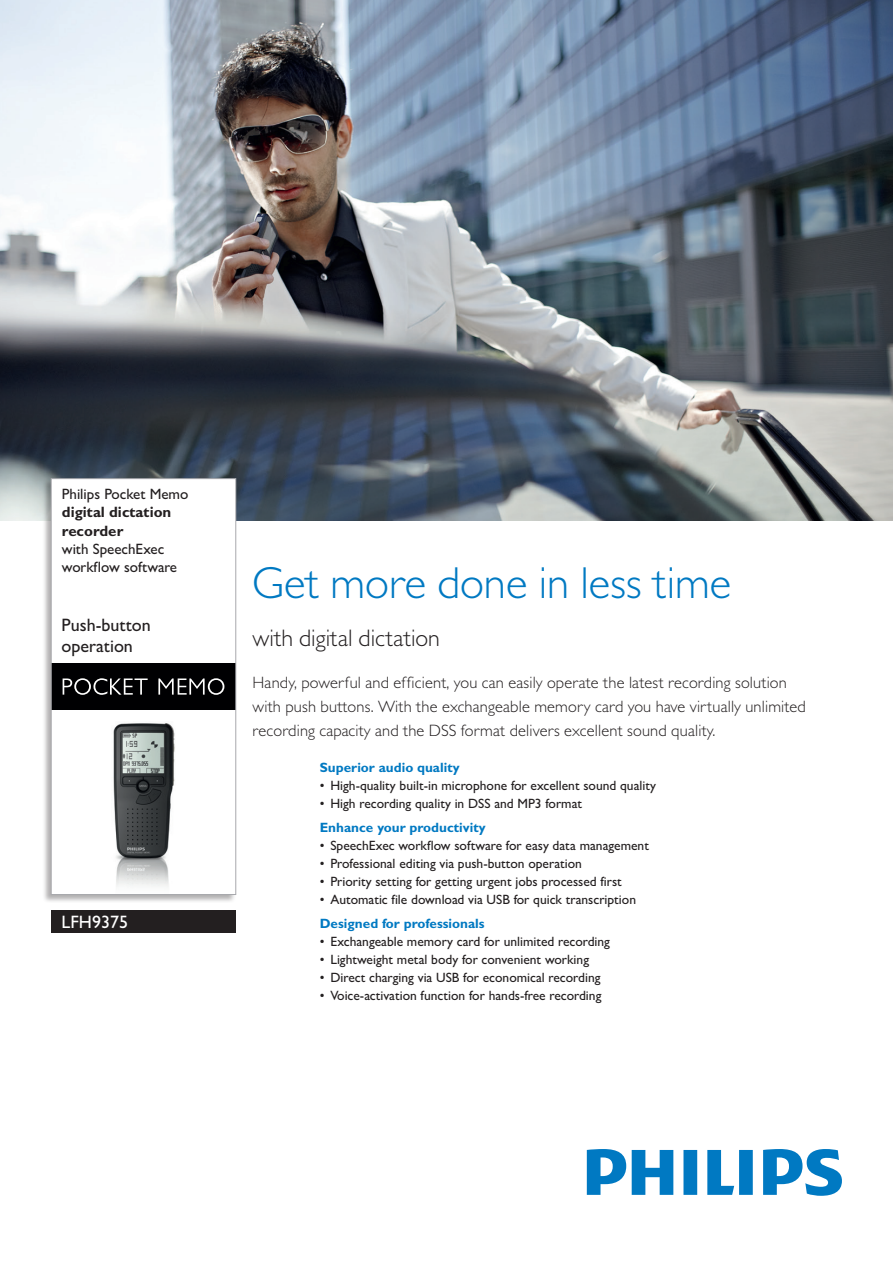
<style>
.page{position:relative;width:893px;height:1263px;background:#fff}
.page>*{position:absolute;margin:0;border:0;box-sizing:border-box;transform-origin:0 0}
.Textblock_header{font:300 45px "Gill Sans MT Pro";color:#0079c2}
.Subheader{font:300 24px "Gill Sans MT Pro";color:#231f20}
.Version_1_long_text{font:500 18px/21.6px "Gill Sans MT Pro";color:#231f20}
.CNT{font:500 18px "Gill Sans MT Pro";color:#fff}
.Textblock{font:300 16.5px/24px "Gill Sans MT Pro";letter-spacing:.01em;color:#231f20}
.Branded_feature{font:500 15px/18px "Gill Sans MT Pro";color:#231f20}
.Descriptor{font:700 15px/18px "Gill Sans MT Pro";color:#231f20}
.Product_name{font:500 15px "Gill Sans MT Pro";color:#231f20}
.t1{font:500 13.5px "Gill Sans MT Pro";color:#231f20}
.Key_benefit_area_nam{font:700 13.5px "Gill Sans MT Pro";color:#0079c2}
</style>
<div class="page">
<img style="left:0;top:0;width:893px;height:520px">
<svg style="left:587px;top:1149px;width:255px;height:47px"></svg>
<div style="left:42px;top:478px;width:194px;height:425px;background:#231f20;opacity:.35"></div>
<div style="left:51px;top:479px;width:185px;height:415px;background:#fff"></div>
<div style="left:51px;top:663px;width:185px;height:47px;background:#000002"></div>
<svg style="left:63px;top:678px;width:85px;height:17px"></svg>
<svg style="left:158px;top:678px;width:66px;height:17px"></svg>
<div style="left:51px;top:910px;width:185px;height:23px;background:#231f20"></div>
<img style="left:113px;top:723px;width:62px;height:164px">
<div style="left:51px;top:478px;width:185px;height:417px;border:1px solid #a8a9ad"></div>
<p class="Product_name" style="left:62px;top:485px;width:128px">Philips Pocket Memo</p>
<p class="Descriptor" style="left:62px;top:503px;width:111px">digital dictation recorder</p>
<p class="Branded_feature" style="left:62px;top:539px;width:117px">with SpeechExec workflow software</p>
<p class="Version_1_long_text" style="left:62px;top:614px;width:91px">Push-button operation</p>
<p class="CNT" style="left:62px;top:911px;width:68px">LFH9375</p>
<p class="Textblock_header" style="left:253px;top:556px;width:480px">Get more done in less time</p>
<p class="Subheader" style="left:253px;top:623px;width:189px">with digital dictation</p>
<p class="Textblock" style="left:253px;top:670px;width:555px">Handy, powerful and efficient, you can easily operate the latest recording solution with push buttons. With the exchangeable memory card you have virtually unlimited recording capacity and the DSS format delivers excellent sound quality.</p>
<p class="Key_benefit_area_nam" style="left:320px;top:759px;width:141px">Superior audio quality</p>
<p class="t1" style="left:320px;top:777px;width:338px">• High-quality built-in microphone for excellent sound quality</p>
<p class="t1" style="left:320px;top:795px;width:264px">• High recording quality in DSS and MP3 format</p>
<p class="Key_benefit_area_nam" style="left:320px;top:819px;width:168px">Enhance your productivity</p>
<p class="t1" style="left:320px;top:837px;width:331px">• SpeechExec workflow software for easy data management</p>
<p class="t1" style="left:320px;top:855px;width:264px">• Professional editing via push-button operation</p>
<p class="t1" style="left:320px;top:873px;width:304px">• Priority setting for getting urgent jobs processed first</p>
<p class="t1" style="left:320px;top:891px;width:318px">• Automatic file download via USB for quick transcription</p>
<p class="Key_benefit_area_nam" style="left:320px;top:915px;width:166px">Designed for professionals</p>
<p class="t1" style="left:320px;top:933px;width:292px">• Exchangeable memory card for unlimited recording</p>
<p class="t1" style="left:320px;top:951px;width:271px">• Lightweight metal body for convenient working</p>
<p class="t1" style="left:320px;top:969px;width:282px">• Direct charging via USB for economical recording</p>
<p class="t1" style="left:320px;top:987px;width:283px">• Voice-activation function for hands-free recording</p>
</div>
